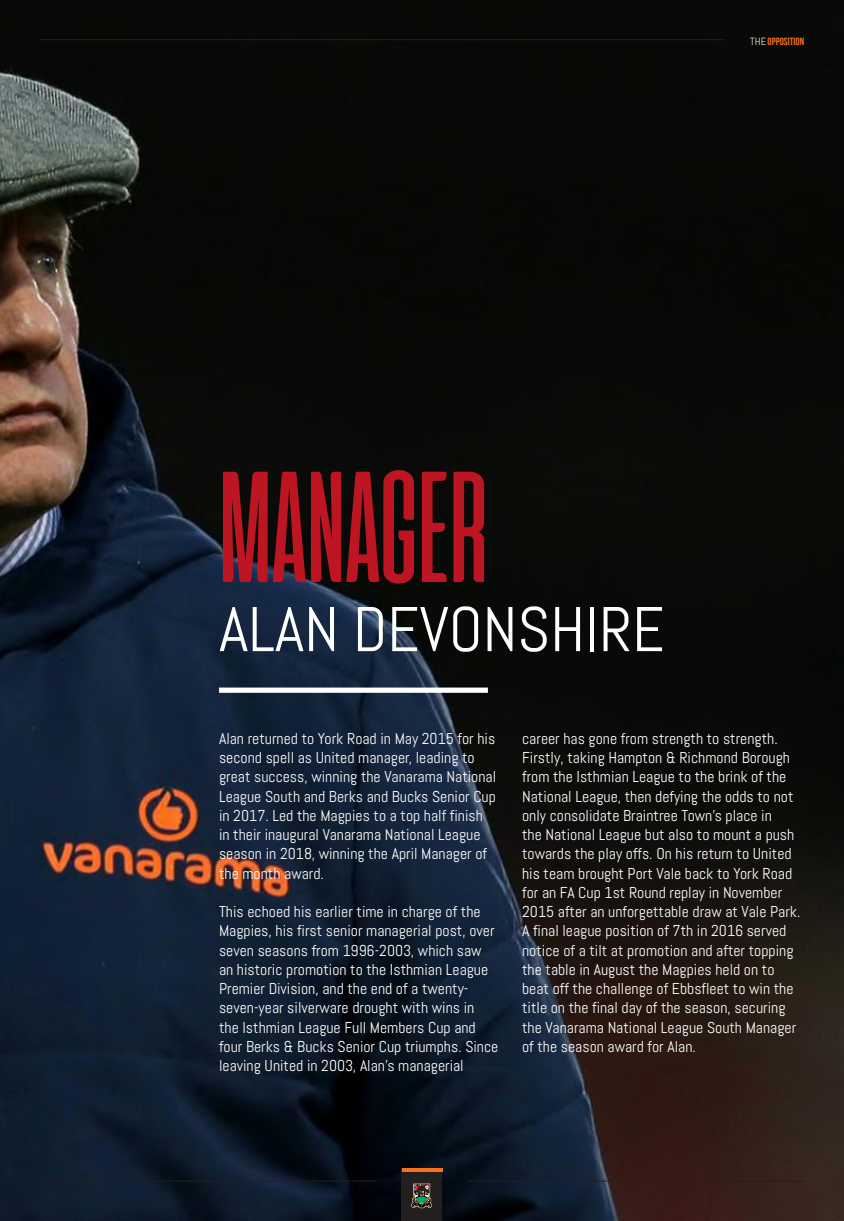
<style>
.page{position:relative;width:844px;height:1221px;background:#fff}
.page>*{position:absolute;margin:0;border:0;box-sizing:border-box;transform-origin:0 0}
.t1{font:157.5px "Cinematografica";color:#bd1522}
.t2{font:63px "Abel";color:#fff}
.t3{font:15.75px/19.2px "Abel";color:#fff}
.t4{font:700 10.5px "Bebas Neue";color:#f67020}
.s1{font-family:"Abel";font-weight:400;color:#eae0dd}
</style>
<div class="page">
<img style="left:0;top:0;width:843px;height:1220px">
<div style="left:402px;top:1168px;width:40px;height:52px;background:#241f1f"></div>
<hr style="left:402px;top:1168px;width:40px;height:3px;background:#f67020">
<svg style="left:411px;top:1183px;width:20px;height:24px"></svg>
<hr style="left:40px;top:1180px;width:337px;height:1px;background:#241f1f">
<hr style="left:467px;top:1180px;width:337px;height:1px;background:#241f1f">
<hr style="left:40px;top:39px;width:685px;height:1px;background:#241f1f">
<div style="left:219px;top:687px;width:269px;height:5px;background:#fff"></div>
<p class="t4" style="left:750px;top:36px;width:55px"><span class="s1">THE</span> OPPOSITION</p>
<h1 class="t1" style="left:219px;top:444px;width:270px">MANAGER</h1>
<h2 class="t2" style="left:219px;top:589px;width:447px">ALAN DEVONSHIRE</h2>
<p class="t3" style="left:219px;top:728px;width:278px">Alan returned to York Road in May 2015 for his second spell as United manager, leading to great success, winning the Vanarama National League South and Berks and Bucks Senior Cup in 2017. Led the Magpies to a top half finish in their inaugural Vanarama National League season in 2018, winning the April Manager of the month award.</p>
<p class="t3" style="left:219px;top:902px;width:281px">This echoed his earlier time in charge of the Magpies, his first senior managerial post, over seven seasons from 1996-2003, which saw an historic promotion to the Isthmian League Premier Division, and the end of a twenty&shy;seven-year silverware drought with wins in<br>the Isthmian League Full Members Cup and four Berks &amp; Bucks Senior Cup triumphs. Since leaving United in 2003, Alan’s managerial</p>
<p class="t3" style="left:522px;top:728px;width:280px">career has gone from strength to strength.<br>Firstly, taking Hampton &amp; Richmond Borough from the Isthmian League to the brink of the National League, then defying the odds to not only consolidate Braintree Town’s place in<br>the National League but also to mount a push towards the play offs. On his return to United his team brought Port Vale back to York Road for an FA Cup 1st Round replay in November 2015 after an unforgettable draw at Vale Park.<br>A final league position of 7th in 2016 served notice of a tilt at promotion and after topping the table in August the Magpies held on to beat off the challenge of Ebbsfleet to win the title on the final day of the season, securing the Vanarama National League South Manager of the season award for Alan.</p>
</div>
